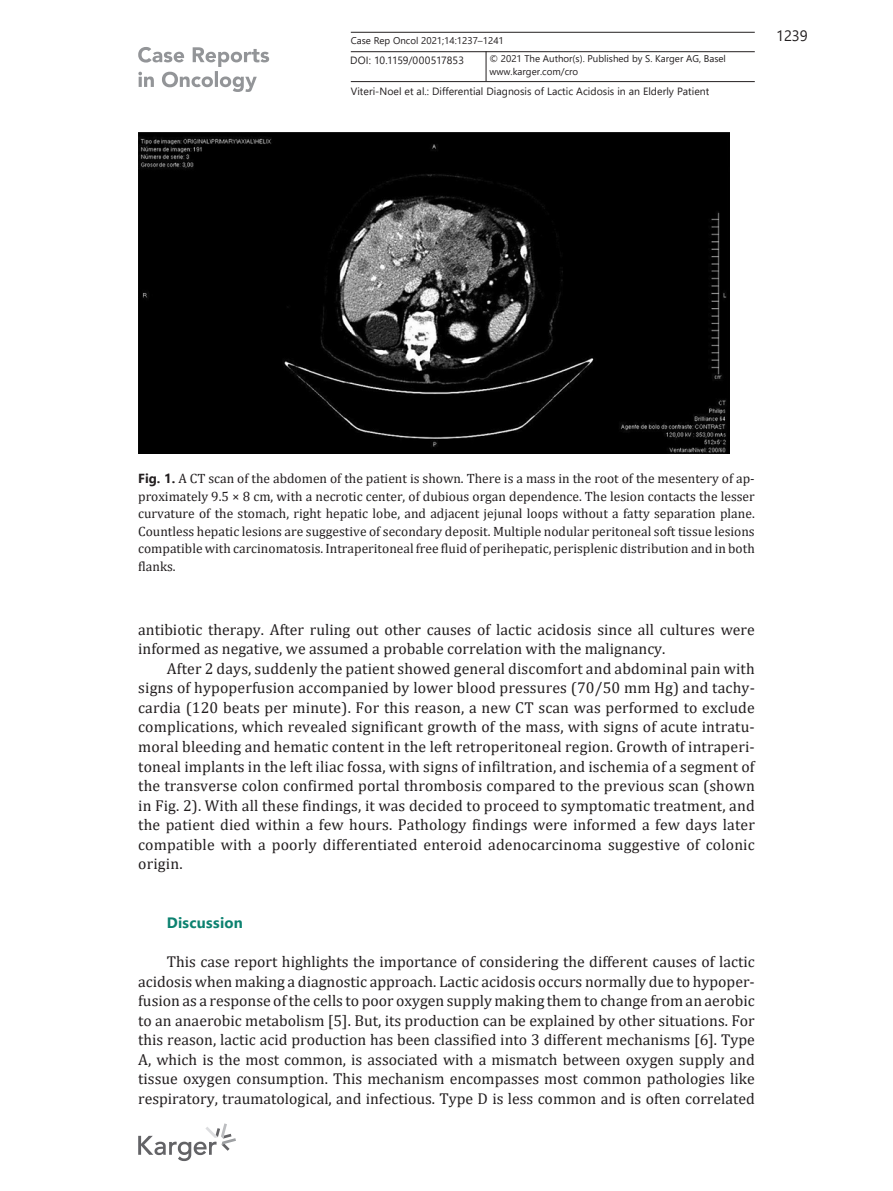
<style>
.page{position:relative;width:893px;height:1191px;background:#fff}
.page>*{position:absolute;margin:0;border:0;box-sizing:border-box;transform-origin:0 0}
.t1{font:15.75px/19.5px "Cambria";color:#231f20;text-align:justify}
.t2{font:700 15px "Segoe UI";letter-spacing:.015em;color:#0c8270}
.t3{font:15px "Segoe UI";color:#231f20}
.t4{font:13.5px/17.4px "Cambria";color:#231f20;text-align:justify}
.t5{font:10.5px "Segoe UI";letter-spacing:.005em;color:#231f20}
.t6{font:9.75px "Segoe UI";color:#231f20}
.s1{font-family:"Segoe UI";font-weight:700;font-size:13.2px}
</style>
<div class="page">
<svg style="left:138px;top:47px;width:131px;height:45px"></svg>
<hr style="left:351px;top:51px;width:404px;height:1px;background:#231f20">
<hr style="left:351px;top:81px;width:404px;height:1px;background:#231f20">
<hr style="left:351px;top:32px;width:404px;height:1px;background:#231f20">
<hr style="left:486px;top:51px;width:1px;height:30px;background:#231f20">
<svg style="left:138px;top:1123px;width:98px;height:38px"></svg>
<img style="left:138px;top:133px;width:591px;height:321px">
<p class="t6" style="left:351px;top:31px;width:155px">Case Rep Oncol 2021;14:1237–1241</p>
<p class="t5" style="left:350px;top:50px;width:115px">DOI: 10.1159/000517853</p>
<p class="t6" style="left:489px;top:50px;width:238px">© 2021 The Author(s). Published by S. Karger AG, Basel</p>
<p class="t6" style="left:489px;top:62px;width:90px">www.karger.com/cro</p>
<p class="t5" style="left:351px;top:81px;width:360px">Viteri-Noel et al.: Differential Diagnosis of Lactic Acidosis in an Elderly Patient</p>
<p class="t3" style="left:776px;top:22px;width:33px">1239</p>
<p class="t4" style="left:138px;top:470px;width:618px"><span class="s1">Fig. 1.</span> A CT scan of the abdomen of the patient is shown. There is a mass in the root of the mesentery of ap&shy;proximately 9.5 × 8 cm, with a necrotic center, of dubious organ dependence. The lesion contacts the lesser curvature of the stomach, right hepatic lobe, and adjacent jejunal loops without a fatty separation plane.<br>Countless hepatic lesions are suggestive of secondary deposit. Multiple nodular peritoneal soft tissue lesions compatible with carcinomatosis. Intraperitoneal free fluid of perihepatic, perisplenic distribution and in both flanks.</p>
<p class="t1" style="left:138px;top:619px;width:618px">antibiotic therapy. After ruling out other causes of lactic acidosis since all cultures were informed as negative, we assumed a probable correlation with the malignancy.</p>
<p class="t1" style="left:138px;top:658px;width:618px;text-indent:29px">After 2 days, suddenly the patient showed general discomfort and abdominal pain with signs of hypoperfusion accompanied by lower blood pressures (70/50 mm Hg) and tachy&shy;cardia (120 beats per minute). For this reason, a new CT scan was performed to exclude complications, which revealed significant growth of the mass, with signs of acute intratu&shy;moral bleeding and hematic content in the left retroperitoneal region. Growth of intraperi&shy;toneal implants in the left iliac fossa, with signs of infiltration, and ischemia of a segment of the transverse colon confirmed portal thrombosis compared to the previous scan (shown in Fig. 2). With all these findings, it was decided to proceed to symptomatic treatment, and the patient died within a few hours. Pathology findings were informed a few days later compatible with a poorly differentiated enteroid adenocarcinoma suggestive of colonic origin.</p>
<p class="t2" style="left:167px;top:908px;width:77px">Discussion</p>
<p class="t1" style="left:138px;top:951px;width:618px;text-indent:29px">This case report highlights the importance of considering the different causes of lactic acidosis when making a diagnostic approach. Lactic acidosis occurs normally due to hypoper&shy;fusion as a response of the cells to poor oxygen supply making them to change from an aerobic to an anaerobic metabolism [5]. But, its production can be explained by other situations. For this reason, lactic acid production has been classified into 3 different mechanisms [6]. Type A, which is the most common, is associated with a mismatch between oxygen supply and tissue oxygen consumption. This mechanism encompasses most common pathologies like respiratory, traumatological, and infectious. Type D is less common and is often correlated</p>
</div>
